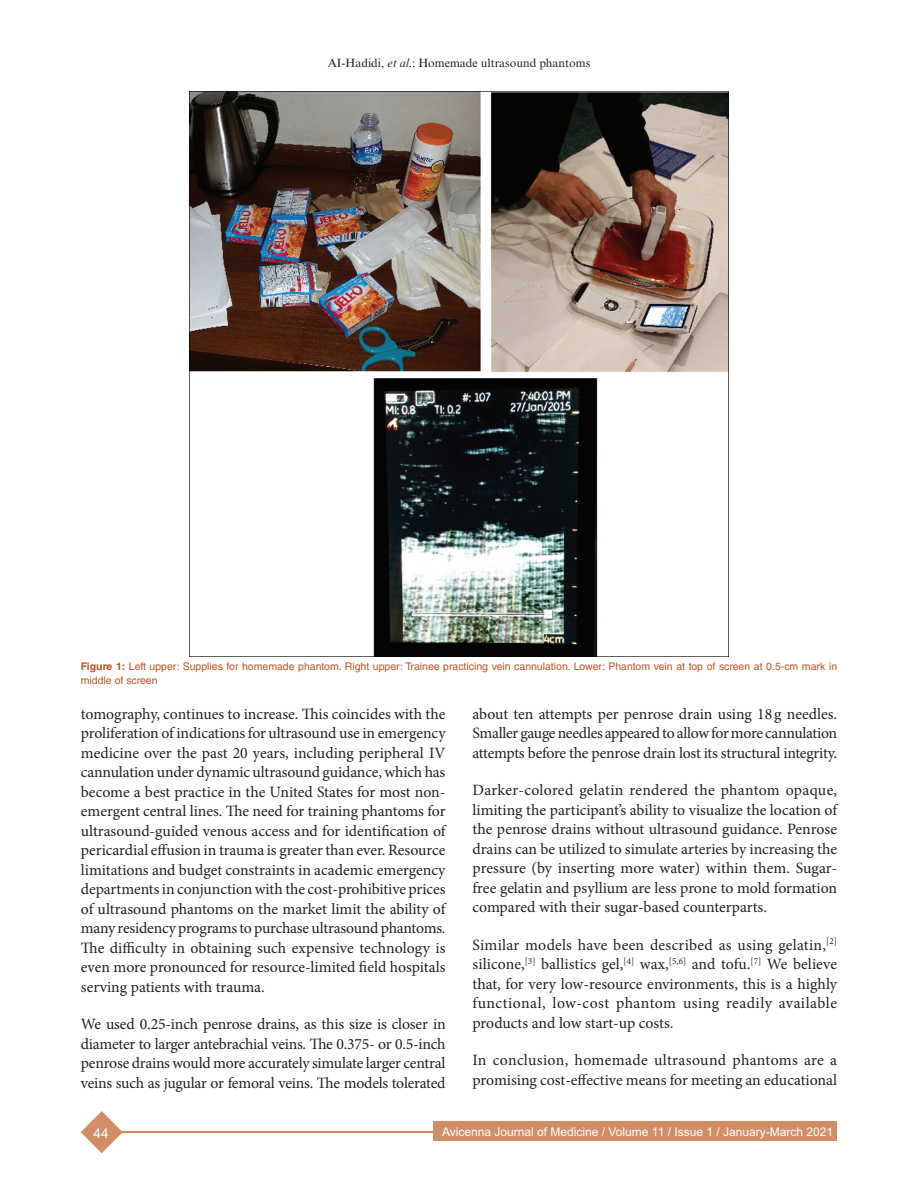
<style>
.page{position:relative;width:918px;height:1188px;background:#fff}
.page>*{position:absolute;margin:0;border:0;box-sizing:border-box;transform-origin:0 0}
.t1{font:15.75px/19.5px "Minion Pro";letter-spacing:-.005em;color:#231f20;text-align:justify}
.t2{font:13.5px "Arial MT Std";color:#fff}
.t3{font:12px "Arial MT Std";color:#fff}
.t4{font:12px "Times New Roman MT Std";color:#231f20}
.t5{font:10.5px/13.5px "Helvetica LT Std";color:#b95521}
.s1{font-style:italic}
.s2{font-weight:700}
</style>
<div class="page">
<svg style="left:81px;top:1111px;width:42px;height:42px"></svg>
<hr style="left:120px;top:1131px;width:382px;height:2px;background:#d18d65">
<div style="left:434px;top:1122px;width:403px;height:19px;background:#d18d65"></div>
<img style="left:189px;top:92px;width:540px;height:565px">
<p class="t4" style="left:328px;top:56px;width:264px">AI-Hadidi, <span class="s1">et al</span>.: Homemade ultrasound phantoms</p>
<p class="t5" style="left:81px;top:660px;width:758px"><span class="s2">Figure 1:</span> Left upper: Supplies for homemade phantom. Right upper: Trainee practicing vein cannulation. Lower: Phantom vein at top of screen at 0.5-cm mark in middle of screen</p>
<p class="t1" style="left:81px;top:704px;width:366px">tomography, continues to increase. This coincides with the proliferation of indications for ultrasound use in emergency medicine over the past 20 years, including peripheral IV cannulation under dynamic ultrasound guidance, which has become a best practice in the United States for most non&shy;emergent central lines. The need for training phantoms for ultrasound-guided venous access and for identification of pericardial effusion in trauma is greater than ever. Resource limitations and budget constraints in academic emergency departments in conjunction with the cost-prohibitive prices of ultrasound phantoms on the market limit the ability of many residency programs to purchase ultrasound phantoms.<br>The difficulty in obtaining such expensive technology is even more pronounced for resource-limited field hospitals serving patients with trauma.</p>
<p class="t1" style="left:81px;top:1014px;width:366px">We used 0.25-inch penrose drains, as this size is closer in diameter to larger antebrachial veins. The 0.375- or 0.5-inch penrose drains would more accurately simulate larger central veins such as jugular or femoral veins. The models tolerated</p>
<p class="t1" style="left:473px;top:704px;width:366px">about ten attempts per penrose drain using 18 g needles.<br>Smaller gauge needles appeared to allow for more cannulation attempts before the penrose drain lost its structural integrity.</p>
<p class="t1" style="left:473px;top:780px;width:366px">Darker-colored gelatin rendered the phantom opaque, limiting the participant’s ability to visualize the location of the penrose drains without ultrasound guidance. Penrose drains can be utilized to simulate arteries by increasing the pressure (by inserting more water) within them. Sugar&shy;free gelatin and psyllium are less prone to mold formation compared with their sugar-based counterparts.</p>
<p class="t1" style="left:472px;top:935px;width:366px">Similar models have been described as using gelatin,<sup>[2] </sup>silicone,<sup>[3]</sup> ballistics gel,<sup>[4]</sup> wax,<sup>[5,6]</sup> and tofu.<sup>[7]</sup> We believe that, for very low-resource environments, this is a highly functional, low-cost phantom using readily available products and low start-up costs.</p>
<p class="t1" style="left:472px;top:1050px;width:366px">In conclusion, homemade ultrasound phantoms are a promising cost-effective means for meeting an educational</p>
<p class="t2" style="left:94px;top:1125px;width:17px">44</p>
<p class="t3" style="left:442px;top:1125px;width:393px">Avicenna Journal of Medicine / Volume 11 / Issue 1 / January-March 2021</p>
</div>
